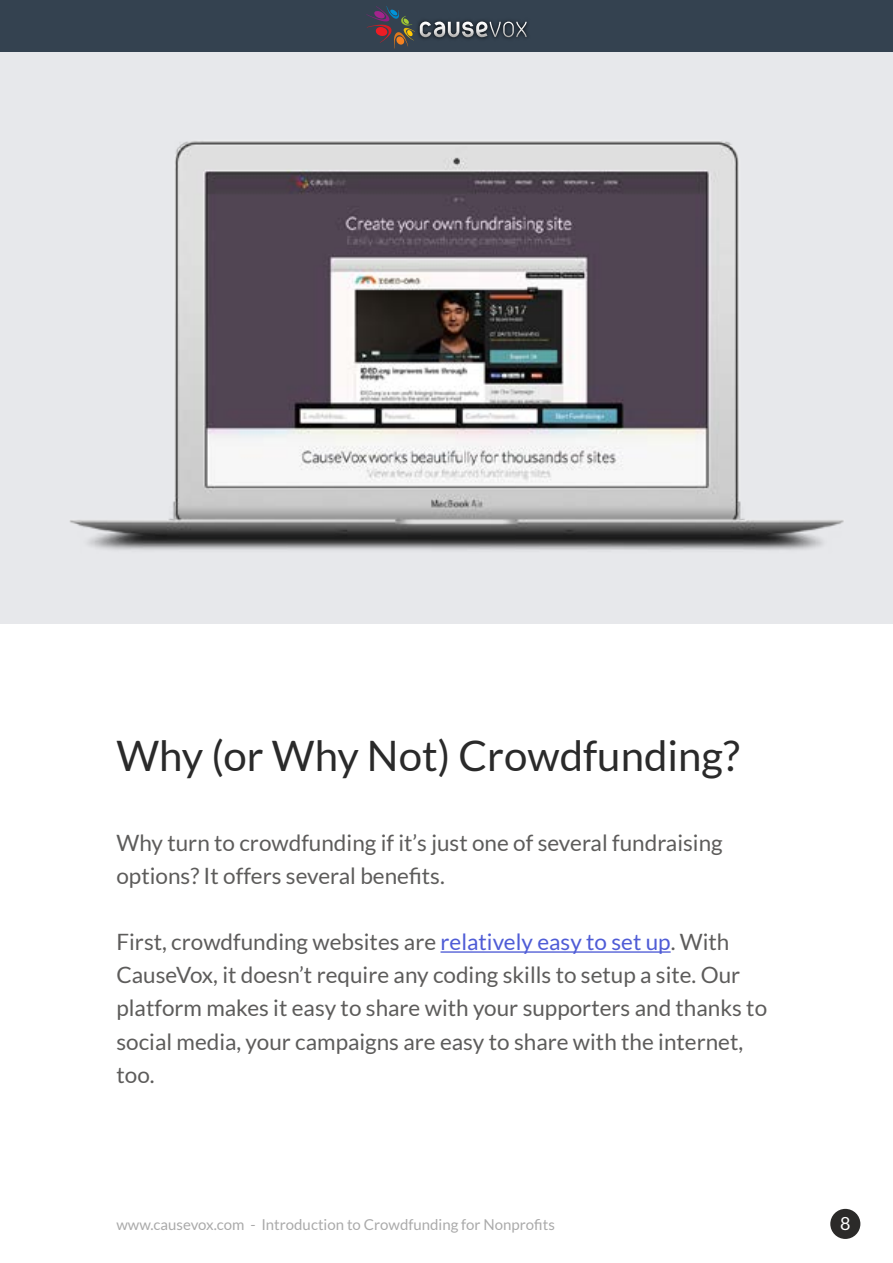
<style>
.page{position:relative;width:893px;height:1263px;background:#fff}
.page>*{position:absolute;margin:0;border:0;box-sizing:border-box;transform-origin:0 0}
.t1{font:42px "Lato";color:#2a2a2a}
.t2{font:22.5px/33px "Lato";color:#5d5c5b}
.t3{font:18px "Lato";color:#fff}
.t4{font:15px "Lato";color:#aaa}
.s1{color:#4f5cd6}
</style>
<div class="page">
<div style="left:0;top:0;width:893px;height:54px;background:#344250"></div>
<div style="left:830px;top:1209px;width:30px;height:30px;background:#2b2a29;border-radius:50%"></div>
<svg style="left:366px;top:6px;width:161px;height:43px"></svg>
<img style="left:0;top:52px;width:893px;height:572px">
<hr style="left:440px;top:951px;width:231px;height:2px;background:#4f5cd6">
<h1 class="t1" style="left:116px;top:732px;width:625px">Why (or Why Not) Crowdfunding?</h1>
<p class="t2" style="left:116px;top:827px;width:608px">Why turn to crowdfunding if it’s just one of several fundraising options? It offers several benefits.</p>
<p class="t2" style="left:116px;top:926px;width:652px">First, crowdfunding websites are <span class="s1">relatively easy to set up</span>. With CauseVox, it doesn’t require any coding skills to setup a site. Our platform makes it easy to share with your supporters and thanks to social media, your campaigns are easy to share with the internet, too.</p>
<p class="t4" style="left:116px;top:1216px;width:440px">www.causevox.com - Introduction to Crowdfunding for Nonprofits</p>
<p class="t3" style="left:840px;top:1214px;width:12px">8</p>
</div>
